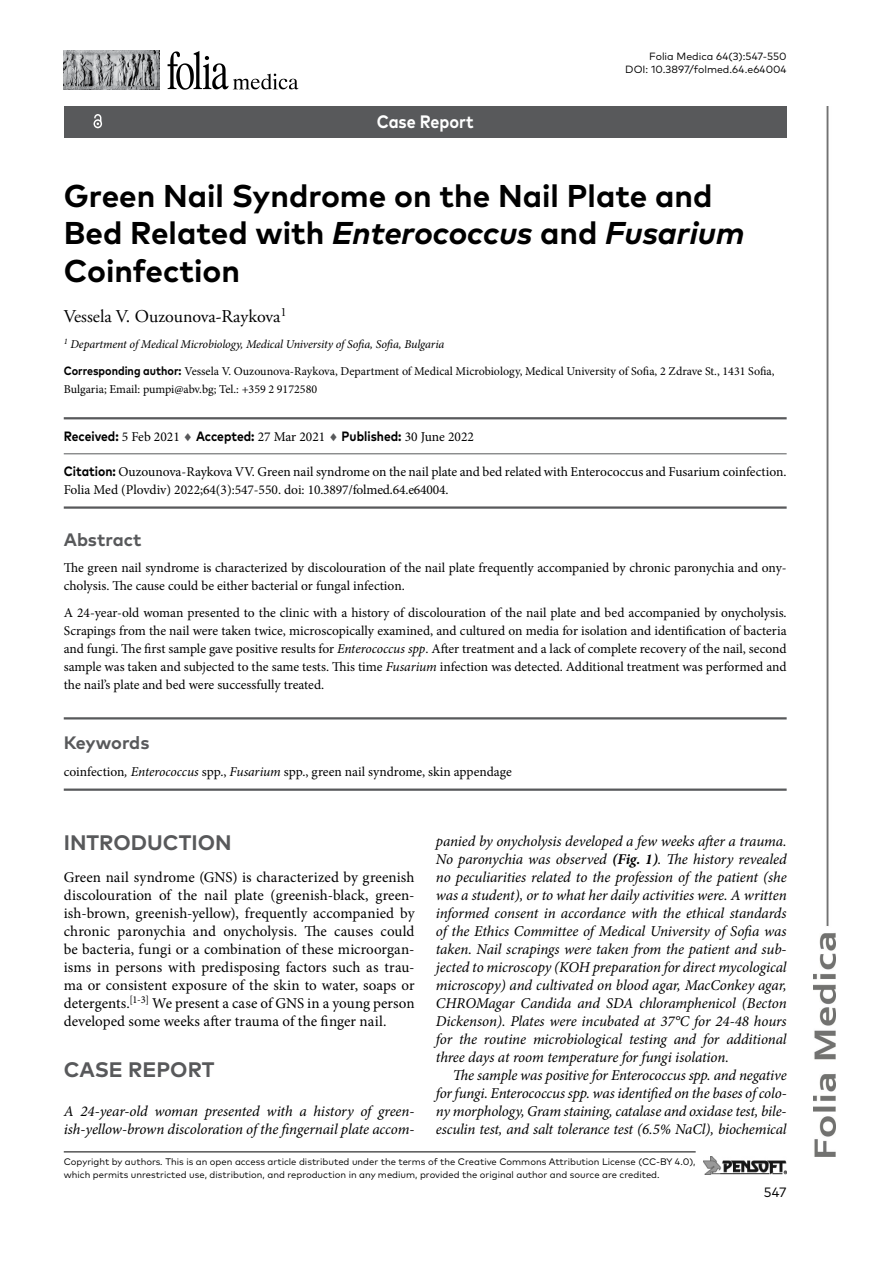
<style>
.page{position:relative;width:893px;height:1263px;background:#fff}
.page>*{position:absolute;margin:0;border:0;box-sizing:border-box;transform-origin:0 0}
.t1{font:700 31.5px "FF Mark Pro";color:#000}
.t2{font:italic 700 31.5px "Mark Pro";color:#000}
.t3{font:700 21px "FF Mark Pro";color:#58595b}
.t4{font:18px "Adobe Garamond Pro";color:#000}
.t5{font:700 18px "FF Mark Pro";color:#58595b}
.t6{font:700 18px "FF Mark Pro";color:#fff;scale:.9 1}
.t7{font:italic 15px/18px "Minion Pro";letter-spacing:-.01em;color:#000;text-align:justify}
.t8{font:15px/18px "Minion Pro";color:#000;text-align:justify}
.t9{font:13.5px/18px "Minion Pro";letter-spacing:-.005em;color:#000}
.t10{font:700 13.5px "FF Mark Pro";color:#000;scale:.9 1}
.t11{font:13.5px "FF Mark Pro";color:#000}
.t12{font:12px/18px "Minion Pro";color:#000}
.t13{font:italic 12px "Minion Pro";letter-spacing:-.01em;color:#000}
.t14{font:10.5px/12.6px "FF Mark Pro";color:#000;text-align:right}
.t15{font:9.45px/12.6px "FF Mark Pro";color:#000}
.s1{font-family:"FF Mark Pro";font-style:normal}
.s2{font-family:"FF Mark Pro";font-weight:700}
.s3{font-family:"Minion Pro";font-weight:400}
.s4{color:#58595b}
.s5{font-style:italic}
.s6{font-weight:700}
</style>
<div class="page">
<img style="left:813px;top:106px;width:22px;height:1051px">
<img style="left:64px;top:51px;width:96px;height:38px">
<svg style="left:168px;top:51px;width:130px;height:39px"></svg>
<hr style="left:64px;top:1151px;width:632px;height:1px;background:#000">
<img style="left:703px;top:1157px;width:84px;height:17px">
<div style="left:64px;top:106px;width:723px;height:32px;background:#58595b"></div>
<svg style="left:94px;top:114px;width:8px;height:14px"></svg>
<hr style="left:64px;top:417px;width:723px;height:2px;background:#58595b">
<hr style="left:64px;top:453px;width:723px;height:1px;background:#58595b">
<hr style="left:64px;top:506px;width:723px;height:3px;background:#58595b">
<hr style="left:64px;top:717px;width:723px;height:2px;background:#58595b">
<hr style="left:64px;top:788px;width:723px;height:3px;background:#58595b">
<p class="t6" style="left:377px;top:108px;width:109px">Case Report</p>
<p class="t14" style="left:625px;top:49px;width:163px">Folia Medica 64(3):547-550<br>DOI: 10.3897/folmed.64.e64004</p>
<h1 class="t1" style="left:64px;top:172px;width:650px">Green Nail Syndrome on the Nail Plate and</h1>
<h1 class="t2" style="left:64px;top:209px;width:682px"><span class="s1">Bed Related with</span> Enterococcus <span class="s1">and</span> Fusarium</h1>
<h1 class="t1" style="left:64px;top:247px;width:178px">Coinfection</h1>
<p class="t4" style="left:64px;top:305px;width:225px">Vessela V. Ouzounova-Raykova<sup>1</sup></p>
<p class="t13" style="left:64px;top:336px;width:382px"><sup>1</sup> Department of Medical Microbiology, Medical University of Sofia, Sofia, Bulgaria</p>
<p class="t12" style="left:64px;top:362px;width:712px"><span class="s2">Corresponding author:</span> Vessela V. Ouzounova-Raykova, Department of Medical Microbiology, Medical University of Sofia, 2 Zdrave St., 1431 Sofia,<br>Bulgaria; Email: pumpi@abv.bg; Tel.: +359 2 9172580</p>
<p class="t10" style="left:64px;top:426px;width:457px">Received: <span class="s3">5 Feb 2021</span> <span class="s4">♦</span> Accepted: <span class="s3">27 Mar 2021</span> <span class="s4">♦</span> Published: <span class="s3">30 June 2022</span></p>
<p class="t9" style="left:64px;top:462px;width:724px"><span class="s2">Citation:</span> Ouzounova-Raykova VV. Green nail syndrome on the nail plate and bed related with Enterococcus and Fusarium coinfection.<br>Folia Med (Plovdiv) 2022;64(3):547-550. doi: 10.3897/folmed.64.e64004.</p>
<p class="t5" style="left:64px;top:526px;width:79px">Abstract</p>
<p class="t9" style="left:64px;top:559px;width:724px">The green nail syndrome is characterized by discolouration of the nail plate frequently accompanied by chronic paronychia and ony&shy;cholysis. The cause could be either bacterial or fungal infection.</p>
<p class="t9" style="left:64px;top:603px;width:724px;text-align:justify">A 24-year-old woman presented to the clinic with a history of discolouration of the nail plate and bed accompanied by onycholysis.<br>Scrapings from the nail were taken twice, microscopically examined, and cultured on media for isolation and identification of bacteria and fungi. The first sample gave positive results for <span class="s5">Enterococcus spp</span>. After treatment and a lack of complete recovery of the nail, second sample was taken and subjected to the same tests. This time <span class="s5">Fusarium</span> infection was detected. Additional treatment was performed and the nail’s plate and bed were successfully treated.</p>
<p class="t5" style="left:64px;top:729px;width:87px">Keywords</p>
<p class="t9" style="left:64px;top:762px;width:449px">coinfection<span class="s5">, Enterococcus</span> spp., <span class="s5">Fusarium</span> spp., green nail syndrome, skin appendage</p>
<h2 class="t3" style="left:64px;top:826px;width:169px">INTRODUCTION</h2>
<p class="t8" style="left:64px;top:868px;width:352px">Green nail syndrome (GNS) is characterized by greenish discolouration of the nail plate (greenish-black, green&shy;ish-brown, greenish-yellow), frequently accompanied by chronic paronychia and onycholysis. The causes could be bacteria, fungi or a combination of these microorgan&shy;isms in persons with predisposing factors such as trau&shy;ma or consistent exposure of the skin to water, soaps or detergents.<sup>[1-3]</sup> We present a case of GNS in a young person developed some weeks after trauma of the finger nail.</p>
<h2 class="t3" style="left:64px;top:1053px;width:152px">CASE REPORT</h2>
<p class="t7" style="left:64px;top:1102px;width:352px">A 24-year-old woman presented with a history of green&shy;ish-yellow-brown discoloration of the fingernail plate accom-</p>
<p class="t7" style="left:436px;top:832px;width:352px">panied by onycholysis developed a few weeks after a trauma.<br>No paronychia was observed <span class="s6">(Fig. 1)</span>. The history revealed no peculiarities related to the profession of the patient (she was a student), or to what her daily activities were. A written informed consent in accordance with the ethical standards of the Ethics Committee of Medical University of Sofia was taken. Nail scrapings were taken from the patient and sub&shy;jected to microscopy (KOH preparation for direct mycological microscopy) and cultivated on blood agar, MacConkey agar, CHROMagar Candida and SDA chloramphenicol (Becton Dickenson). Plates were incubated at 37°C for 24-48 hours for the routine microbiological testing and for additional three days at room temperature for fungi isolation.</p>
<p class="t7" style="left:436px;top:1066px;width:352px;text-indent:17px">The sample was positive for Enterococcus spp. and negative for fungi. Enterococcus spp. was identified on the bases of colo&shy;ny morphology, Gram staining, catalase and oxidase test, bile&shy;esculin test, and salt tolerance test (6.5% NaCl), biochemical</p>
<p class="t15" style="left:64px;top:1154px;width:633px">Copyright by authors<span class="s5">.</span> This is an open access article distributed under the terms of the Creative Commons Attribution License (CC-BY 4.0), which permits unrestricted use, distribution, and reproduction in any medium, provided the original author and source are credited.</p>
<p class="t11" style="left:764px;top:1182px;width:24px">547</p>
</div>
